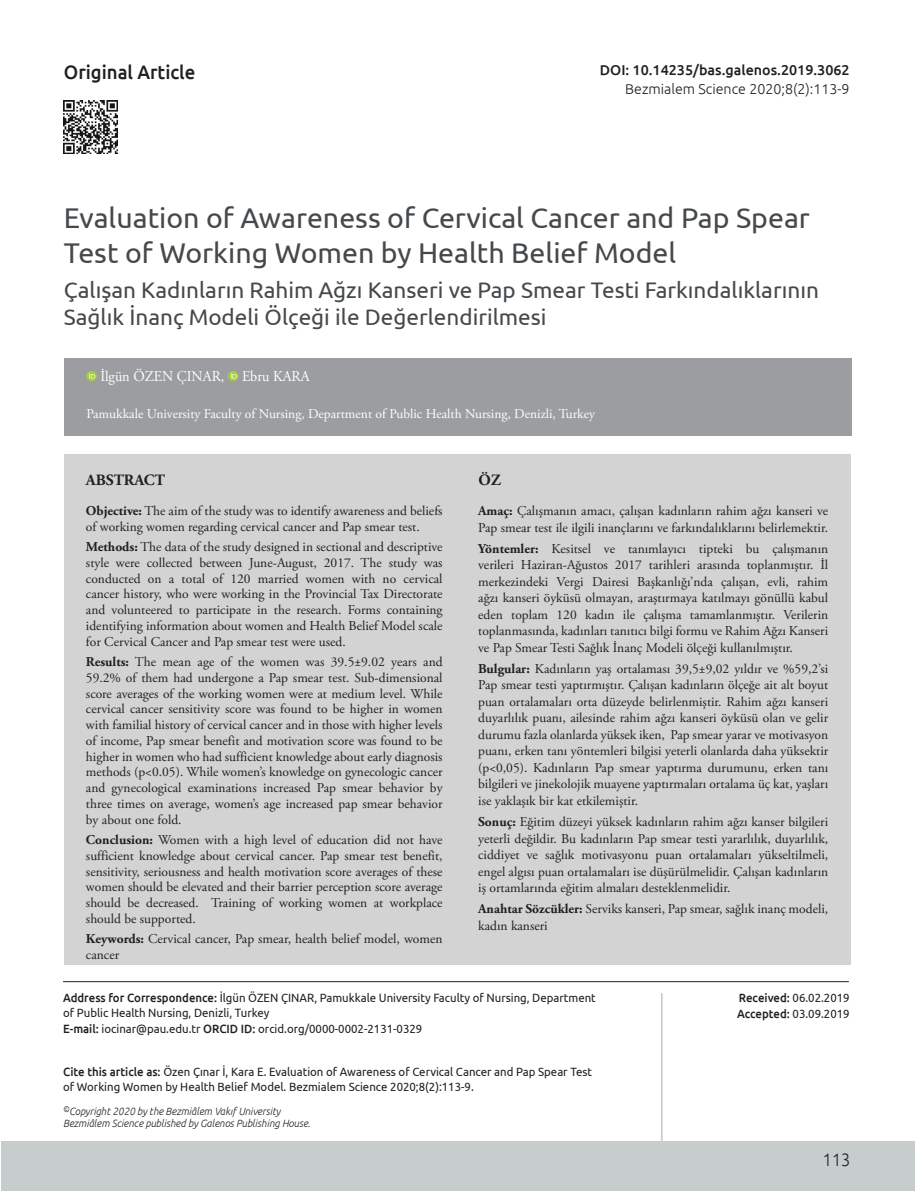
<style>
.page{position:relative;width:915px;height:1191px;background:#fff}
.page>*{position:absolute;margin:0;border:0;box-sizing:border-box;transform-origin:0 0}
.BASLIK{font:28.5px/34px "Ubuntu";color:#45494c}
._2__BASLIK{font:22.5px "Ubuntu";color:#45494c}
.t1{font:500 19.5px "Ubuntu";color:#231f20;scale:.95 1}
.t2{font:300 18px "Ubuntu";color:#231f20;scale:.9 1}
.OZET{font:700 15.75px "Adobe Garamond Pro";color:#231f20}
.YAZARLAR{font:15px "Adobe Garamond Pro";color:#fff;scale:.95 1}
.t3{font:500 14.25px "Ubuntu";color:#231f20}
.t4{font:300 14.25px "Ubuntu";color:#231f20}
.OZET-2{font:13.5px/15.8px "Adobe Garamond Pro";color:#231f20;text-align:justify}
.KURUM{font:13.5px "Adobe Garamond Pro";color:#fff}
.t5{font:12px/15px "Ubuntu";color:#231f20;scale:.95 1}
.t6{font:italic 300 10.5px/12px "Ubuntu";color:#231f20;scale:.95 1}
.s1{font-weight:700}
.s2{font-weight:500}
</style>
<div class="page">
<div style="left:1px;top:1141px;width:913px;height:50px;background:#c7cccd"></div>
<hr style="left:63px;top:981px;width:785px;height:1px;background:#231f20">
<hr style="left:660px;top:993px;width:2px;height:148px;background:#c7cccd">
<img style="left:64px;top:100px;width:53px;height:54px">
<div style="left:64px;top:359px;width:786px;height:77px;background:#9b9da1"></div>
<div style="left:64px;top:454px;width:786px;height:511px;background:#d2d3d2"></div>
<svg style="left:86px;top:371px;width:11px;height:10px"></svg>
<svg style="left:89px;top:373px;width:6px;height:5px"></svg>
<svg style="left:228px;top:371px;width:10px;height:10px"></svg>
<svg style="left:231px;top:373px;width:6px;height:5px"></svg>
<h3 class="t1" style="left:64px;top:60px;width:140px">Original Article</h3>
<p class="t3" style="left:599px;top:61px;width:251px">DOI: 10.14235/bas.galenos.2019.3062</p>
<p class="t4" style="left:625px;top:80px;width:226px">Bezmialem Science 2020;8(2):113-9</p>
<p class="BASLIK" style="left:64px;top:200px;width:747px">Evaluation of Awareness of Cervical Cancer and Pap Spear<br>Test of Working Women by Health Belief Model</p>
<p class="_2__BASLIK" style="left:64px;top:276px;width:756px">Çalışan Kadınların Rahim Ağzı Kanseri ve Pap Smear Testi Farkındalıklarının</p>
<p class="_2__BASLIK" style="left:64px;top:303px;width:484px">Sağlık İnanç Modeli Ölçeği ile Değerlendirilmesi</p>
<p class="YAZARLAR" style="left:100px;top:367px;width:222px">İlgün ÖZEN ÇINAR, Ebru KARA</p>
<p class="KURUM" style="left:86px;top:405px;width:510px">Pamukkale University Faculty of Nursing, Department of Public Health Nursing, Denizli, Turkey</p>
<p class="OZET" style="left:86px;top:471px;width:80px">ABSTRACT</p>
<p class="OZET" style="left:478px;top:471px;width:24px">ÖZ</p>
<p class="OZET-2" style="left:86px;top:503px;width:358px"><span class="s1">Objective:</span> The aim of the study was to identify awareness and beliefs of working women regarding cervical cancer and Pap smear test.</p>
<p class="OZET-2" style="left:86px;top:539px;width:358px"><span class="s1">Methods:</span> The data of the study designed in sectional and descriptive style were collected between June-August, 2017. The study was conducted on a total of 120 married women with no cervical cancer history, who were working in the Provincial Tax Directorate and volunteered to participate in the research. Forms containing identifying information about women and Health Belief Model scale for Cervical Cancer and Pap smear test were used.</p>
<p class="OZET-2" style="left:86px;top:654px;width:358px"><span class="s1">Results:</span> The mean age of the women was 39.5±9.02 years and 59.2% of them had undergone a Pap smear test. Sub-dimensional score averages of the working women were at medium level. While cervical cancer sensitivity score was found to be higher in women with familial history of cervical cancer and in those with higher levels of income, Pap smear benefit and motivation score was found to be higher in women who had sufficient knowledge about early diagnosis methods (p&lt;0.05). While women’s knowledge on gynecologic cancer and gynecological examinations increased Pap smear behavior by three times on average, women’s age increased pap smear behavior by about one fold.</p>
<p class="OZET-2" style="left:86px;top:832px;width:358px"><span class="s1">Conclusion:</span> Women with a high level of education did not have sufficient knowledge about cervical cancer. Pap smear test benefit, sensitivity, seriousness and health motivation score averages of these women should be elevated and their barrier perception score average should be decreased. Training of working women at workplace should be supported.</p>
<p class="OZET-2" style="left:86px;top:931px;width:358px"><span class="s1">Keywords:</span> Cervical cancer, Pap smear, health belief model, women cancer</p>
<p class="OZET-2" style="left:478px;top:503px;width:351px;line-height:16.5px"><span class="s1">Amaç:</span> Çalışmanın amacı, çalışan kadınların rahim ağzı kanseri ve<br>Pap smear test ile ilgili inançlarını ve farkındalıklarını belirlemektir.</p>
<p class="OZET-2" style="left:478px;top:540px;width:351px;line-height:16.5px"><span class="s1">Yöntemler:</span> Kesitsel ve tanımlayıcı tipteki bu çalışmanın verileri Haziran-Ağustos 2017 tarihleri arasında toplanmıştır. İl merkezindeki Vergi Dairesi Başkanlığı’nda çalışan, evli, rahim ağzı kanseri öyküsü olmayan, araştırmaya katılmayı gönüllü kabul eden toplam 120 kadın ile çalışma tamamlanmıştır. Verilerin toplanmasında, kadınları tanıtıcı bilgi formu ve Rahim Ağzı Kanseri ve Pap Smear Testi Sağlık İnanç Modeli ölçeği kullanılmıştır.</p>
<p class="OZET-2" style="left:478px;top:661px;width:351px;line-height:16.5px"><span class="s1">Bulgular:</span> Kadınların yaş ortalaması 39,5±9,02 yıldır ve %59,2’si Pap smear testi yaptırmıştır. Çalışan kadınların ölçeğe ait alt boyut puan ortalamaları orta düzeyde belirlenmiştir. Rahim ağzı kanseri duyarlılık puanı, ailesinde rahim ağzı kanseri öyküsü olan ve gelir durumu fazla olanlarda yüksek iken, Pap smear yarar ve motivasyon puanı, erken tanı yöntemleri bilgisi yeterli olanlarda daha yüksektir (p&lt;0,05). Kadınların Pap smear yaptırma durumunu, erken tanı bilgileri ve jinekolojik muayene yaptırmaları ortalama üç kat, yaşları ise yaklaşık bir kat etkilemiştir.</p>
<p class="OZET-2" style="left:478px;top:814px;width:351px;line-height:16.5px"><span class="s1">Sonuç:</span> Eğitim düzeyi yüksek kadınların rahim ağzı kanser bilgileri yeterli değildir. Bu kadınların Pap smear testi yararlılık, duyarlılık, ciddiyet ve sağlık motivasyonu puan ortalamaları yükseltilmeli, engel algısı puan ortalamaları ise düşürülmelidir. Çalışan kadınların iş ortamlarında eğitim almaları desteklenmelidir.</p>
<p class="OZET-2" style="left:478px;top:901px;width:351px;line-height:16.5px"><span class="s1">Anahtar Sözcükler:</span> Serviks kanseri, Pap smear, sağlık inanç modeli, kadın kanseri</p>
<p class="t5" style="left:63px;top:990px;width:562px"><span class="s2">Address for Correspondence:</span> İlgün ÖZEN ÇINAR, Pamukkale University Faculty of Nursing, Department of Public Health Nursing, Denizli, Turkey</p>
<p class="t5" style="left:63px;top:1021px;width:379px"><span class="s2">E-mail:</span> iocinar@pau.edu.tr <span class="s2">ORCID ID:</span> orcid.org/0000-0002-2131-0329</p>
<p class="t5" style="left:63px;top:1064px;width:558px"><span class="s2">Cite this article as:</span> Özen Çınar İ, Kara E. Evaluation of Awareness of Cervical Cancer and Pap Spear Test of Working Women by Health Belief Model. Bezmialem Science 2020;8(2):113-9.</p>
<p class="t6" style="left:63px;top:1105px;width:262px"><sup>©</sup>Copyright 2020 by the Bezmiâlem Vakıf University<br>Bezmiâlem Science published by Galenos Publishing House.</p>
<p class="t5" style="left:738px;top:990px;width:118px"><span class="s2">Received:</span> 06.02.2019</p>
<p class="t5" style="left:737px;top:1006px;width:120px"><span class="s2">Accepted:</span> 03.09.2019</p>
<h3 class="t2" style="left:822px;top:1148px;width:32px">113</h3>
</div>
